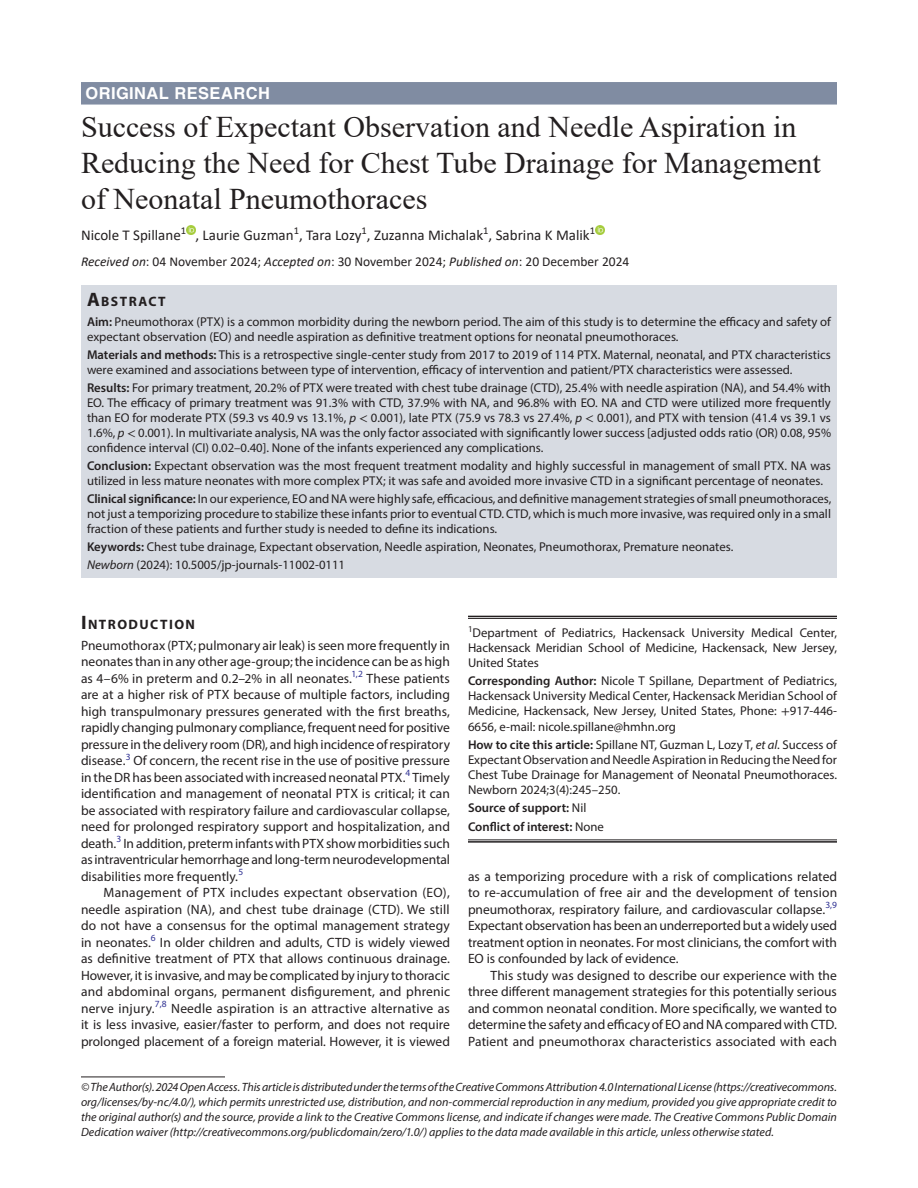
<style>
.page{position:relative;width:918px;height:1188px;background:#fff}
.page>*{position:absolute;margin:0;border:0;box-sizing:border-box;transform-origin:0 0}
.t1{font:30px/36px "Times New Roman";color:#231f20}
.ArticleType{font:700 16.5px "Helvetica LT Std";letter-spacing:.025em;color:#fff}
.AuthorName{font:15px "Calibri";color:#231f20}
.Head-1-first{font:700 13.65px "Myriad Pro";letter-spacing:.105em;color:#231f20}
.AbstractTitle{font:700 13.65px "Myriad Pro";letter-spacing:.105em;color:#231f20}
.Para-Indent{font:13.5px/16.5px "Myriad Pro";color:#231f20;text-align:justify}
.Para-NoIndent{font:13.5px/16.5px "Myriad Pro";color:#231f20;text-align:justify}
.PAS_History{font:13.5px "Calibri";color:#231f20}
.Abstract-Para-first{font:12.75px/15px "Myriad Pro";color:#231f20}
.Corresponding_Author{font:12.75px/15.1px "Myriad Pro";color:#231f20;text-align:justify}
.How_to_Cite{font:12.75px/15.1px "Myriad Pro";color:#231f20;text-align:justify}
.Affiliation-first{font:12.75px/15.1px "Myriad Pro";color:#231f20;text-align:justify}
.Keywords{font:12.75px "Myriad Pro";color:#231f20}
.JT_DOI{font:12.75px "Myriad Pro";color:#231f20}
.COI{font:600 12.75px "Myriad Pro";color:#231f20}
.Source{font:600 12.75px "Myriad Pro";color:#231f20}
.FootNote{font:italic 12px/15px "Myriad Pro";color:#231f20;text-align:justify}
.s1{font-style:italic}
.s2{font-size:19.5px}
.s3{font-weight:600}
.s4{font-family:"STIX General"}
.s5{font-weight:400}
</style>
<div class="page">
<div style="left:81px;top:82px;width:756px;height:23px;background:#808ca2"></div>
<div style="left:81px;top:286px;width:756px;height:25px;background:#d7dbe2"></div>
<div style="left:81px;top:310px;width:756px;height:40px;background:#d7dbe2"></div>
<div style="left:81px;top:343px;width:756px;height:40px;background:#d7dbe2"></div>
<div style="left:81px;top:376px;width:756px;height:85px;background:#d7dbe2"></div>
<div style="left:81px;top:454px;width:756px;height:40px;background:#d7dbe2"></div>
<div style="left:81px;top:487px;width:756px;height:55px;background:#d7dbe2"></div>
<div style="left:81px;top:535px;width:756px;height:25px;background:#d7dbe2"></div>
<div style="left:81px;top:553px;width:756px;height:25px;background:#d7dbe2"></div>
<svg style="left:186px;top:225px;width:9px;height:9px"></svg>
<svg style="left:595px;top:225px;width:9px;height:9px"></svg>
<hr style="left:468px;top:616px;width:369px;height:1px;background:#231f20">
<hr style="left:468px;top:618px;width:369px;height:1px;background:#231f20">
<hr style="left:468px;top:840px;width:369px;height:1px;background:#231f20">
<hr style="left:468px;top:841px;width:369px;height:2px;background:#231f20">
<hr style="left:81px;top:1077px;width:144px;height:1px;background:#231f20">
<p class="ArticleType" style="left:86px;top:83px;width:186px">ORIGINAL RESEARCH</p>
<p class="t1" style="left:81px;top:108px;width:741px">Success of Expectant Observation and Needle Aspiration in<br>Reducing the Need for Chest Tube Drainage for Management of Neonatal Pneumothoraces</p>
<p class="AuthorName" style="left:81px;top:225px;width:516px">Nicole T Spillane<sup>1</sup> , Laurie Guzman<sup>1</sup>, Tara Lozy<sup>1</sup>, Zuzanna Michalak<sup>1</sup>, Sabrina K Malik<sup>1</sup></p>
<p class="PAS_History" style="left:81px;top:252px;width:550px"><span class="s1">Received on</span>: 04 November 2024; <span class="s1">Accepted on</span>: 30 November 2024; <span class="s1">Published on</span>: 20 December 2024</p>
<p class="AbstractTitle" style="left:87px;top:293px;width:80px"><span class="s2">A</span>BSTRACT</p>
<p class="Abstract-Para-first" style="left:87px;top:314px;width:746px"><span class="s3">Aim:</span> Pneumothorax (PTX) is a common morbidity during the newborn period. The aim of this study is to determine the efficacy and safety of expectant observation (EO) and needle aspiration as definitive treatment options for neonatal pneumothoraces.</p>
<p class="Abstract-Para-first" style="left:87px;top:347px;width:745px"><span class="s3">Materials and methods:</span> This is a retrospective single-center study from 2017 to 2019 of 114 PTX. Maternal, neonatal, and PTX characteristics were examined and associations between type of intervention, efficacy of intervention and patient/PTX characteristics were assessed.</p>
<p class="Abstract-Para-first" style="left:87px;top:380px;width:746px;text-align:justify"><span class="s3">Results:</span> For primary treatment, 20.2% of PTX were treated with chest tube drainage (CTD), 25.4% with needle aspiration (NA), and 54.4% with EO. The efficacy of primary treatment was 91.3% with CTD, 37.9% with NA, and 96.8% with EO. NA and CTD were utilized more frequently than EO for moderate PTX (59.3 vs 40.9 vs 13.1%, <span class="s1">p</span> <span class="s4">&lt;</span> 0.001), late PTX (75.9 vs 78.3 vs 27.4%, <span class="s1">p</span> <span class="s4">&lt;</span> 0.001), and PTX with tension (41.4 vs 39.1 vs 1.6%, <span class="s1">p</span> <span class="s4">&lt;</span> 0.001). In multivariate analysis, NA was the only factor associated with significantly lower success [adjusted odds ratio (OR) 0.08, 95% confidence interval (CI) 0.02–0.40]. None of the infants experienced any complications.</p>
<p class="Abstract-Para-first" style="left:87px;top:458px;width:745px"><span class="s3">Conclusion:</span> Expectant observation was the most frequent treatment modality and highly successful in management of small PTX. NA was utilized in less mature neonates with more complex PTX; it was safe and avoided more invasive CTD in a significant percentage of neonates.</p>
<p class="Abstract-Para-first" style="left:87px;top:491px;width:746px;text-align:justify"><span class="s3">Clinical significance:</span> In our experience, EO and NA were highly safe, efficacious, and definitive management strategies of small pneumothoraces, not just a temporizing procedure to stabilize these infants prior to eventual CTD. CTD, which is much more invasive, was required only in a small fraction of these patients and further study is needed to define its indications.</p>
<p class="Keywords" style="left:87px;top:539px;width:648px"><span class="s3">Keywords:</span> Chest tube drainage, Expectant observation, Needle aspiration, Neonates, Pneumothorax, Premature neonates.</p>
<p class="JT_DOI" style="left:87px;top:557px;width:260px"><span class="s1">Newborn</span> (2024): 10.5005/jp-journals-11002-0111</p>
<p class="Head-1-first" style="left:81px;top:615px;width:116px"><span class="s2">I</span>NTRODUCTION</p>
<p class="Para-NoIndent" style="left:81px;top:637px;width:371px">Pneumothorax (PTX; pulmonary air leak) is seen more frequently in neonates than in any other age-group; the incidence can be as high as 4–6% in preterm and 0.2–2% in all neonates.<sup>1,2</sup> These patients are at a higher risk of PTX because of multiple factors, including high transpulmonary pressures generated with the first breaths, rapidly changing pulmonary compliance, frequent need for positive pressure in the delivery room (DR), and high incidence of respiratory disease.<sup>3</sup> Of concern, the recent rise in the use of positive pressure in the DR has been associated with increased neonatal PTX.<sup>4</sup> Timely identification and management of neonatal PTX is critical; it can be associated with respiratory failure and cardiovascular collapse, need for prolonged respiratory support and hospitalization, and death.<sup>3</sup> In addition, preterm infants with PTX show morbidities such as intraventricular hemorrhage and long-term neurodevelopmental disabilities more frequently.<sup>5</sup></p>
<p class="Para-Indent" style="left:81px;top:884px;width:371px;text-indent:22px">Management of PTX includes expectant observation (EO), needle aspiration (NA), and chest tube drainage (CTD). We still do not have a consensus for the optimal management strategy in neonates.<sup>6</sup> In older children and adults, CTD is widely viewed as definitive treatment of PTX that allows continuous drainage.<br>However, it is invasive, and may be complicated by injury to thoracic and abdominal organs, permanent disfigurement, and phrenic nerve injury.<sup>7,8</sup> Needle aspiration is an attractive alternative as it is less invasive, easier/faster to perform, and does not require prolonged placement of a foreign material<span class="s1">.</span> However, it is viewed</p>
<p class="Affiliation-first" style="left:468px;top:625px;width:371px"><sup>1</sup>Department of Pediatrics, Hackensack University Medical Center, Hackensack Meridian School of Medicine, Hackensack, New Jersey, United States</p>
<p class="Corresponding_Author" style="left:468px;top:673px;width:371px"><span class="s3">Corresponding Author:</span> Nicole T Spillane, Department of Pediatrics, Hackensack University Medical Center, Hackensack Meridian School of Medicine, Hackensack, New Jersey, United States, Phone: <span class="s4">+</span>917-446- 6656, e-mail: nicole.spillane@hmhn.org</p>
<p class="How_to_Cite" style="left:468px;top:737px;width:371px"><span class="s3">How to cite this article:</span> Spillane NT, Guzman L, Lozy T, <span class="s1">et al</span>. Success of Expectant Observation and Needle Aspiration in Reducing the Need for Chest Tube Drainage for Management of Neonatal Pneumothoraces.<br>Newborn 2024;3(4):245–250.</p>
<p class="Source" style="left:468px;top:800px;width:120px">Source of support: <span class="s5">Nil</span></p>
<p class="COI" style="left:468px;top:818px;width:137px">Conflict of interest: <span class="s5">None</span></p>
<p class="Para-Indent" style="left:468px;top:868px;width:371px">as a temporizing procedure with a risk of complications related to re-accumulation of free air and the development of tension pneumothorax, respiratory failure, and cardiovascular collapse.<sup>3,9<br></sup>Expectant observation has been an underreported but a widely used treatment option in neonates. For most clinicians, the comfort with EO is confounded by lack of evidence.</p>
<p class="Para-Indent" style="left:468px;top:967px;width:371px;text-indent:22px">This study was designed to describe our experience with the three different management strategies for this potentially serious and common neonatal condition. More specifically, we wanted to determine the safety and efficacy of EO and NA compared with CTD.<br>Patient and pneumothorax characteristics associated with each</p>
<p class="FootNote" style="left:81px;top:1079px;width:758px">© The Author(s). 2024 Open Access. This article is distributed under the terms of the Creative Commons Attribution 4.0 International License (https://creativecommons. org/licenses/by-nc/4.0/), which permits unrestricted use, distribution, and non-commercial reproduction in any medium, provided you give appropriate credit to the original author(s) and the source, provide a link to the Creative Commons license, and indicate if changes were made. The Creative Commons Public Domain Dedication waiver (http://creativecommons.org/publicdomain/zero/1.0/) applies to the data made available in this article, unless otherwise stated.</p>
</div>
